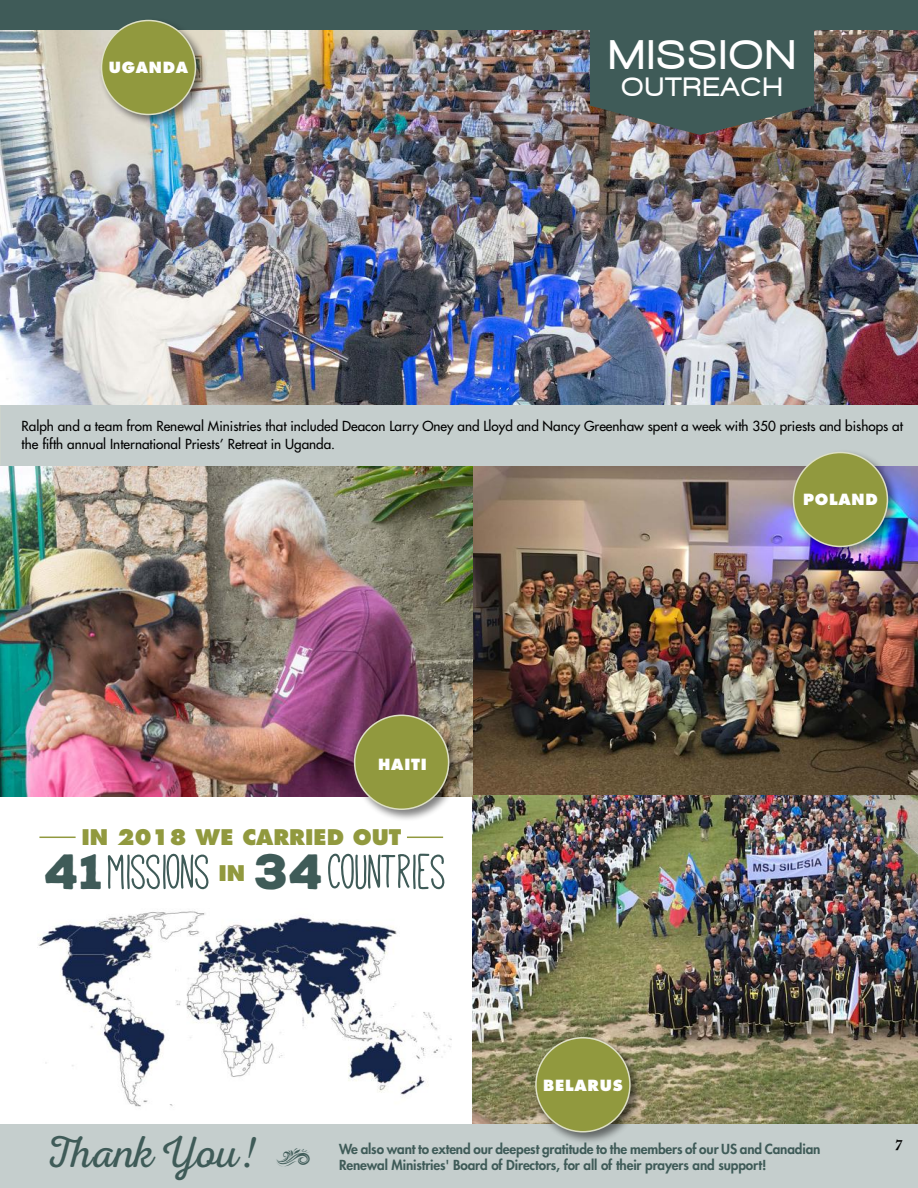
<style>
.page{position:relative;width:918px;height:1188px;background:#fff}
.page>*{position:absolute;margin:0;border:0;box-sizing:border-box;transform-origin:0 0}
.t1{font:54px "Mathlete Bulky";color:#3f5b58}
.t2{font:900 48px "Nexa Rust Sans";color:#3f5b58}
.t3{font:45px "Nexa Rust Script L 0";color:#3f5b58}
.t4{font:900 42px "Walkway";letter-spacing:.1em;color:#fff}
.t5{font:900 27px "Walkway";letter-spacing:.1em;color:#fff}
.t6{font:800 21px "Futura";color:#91993e}
.t7{font:800 15px "Futura";letter-spacing:.05em;color:#fff}
.t8{font:italic 700 15px "New Baskerville";color:#000}
.t9{font:13.5px/18px "Futura";color:#000}
.t10{font:800 13.5px "Futura";letter-spacing:-.01em;color:#3f5b58}
.s1{font-family:"New Baskerville";font-style:italic}
</style>
<div class="page">
<img style="left:0;top:466px;width:918px;height:330px">
<img style="left:0;top:30px;width:918px;height:375px">
<div style="left:0;top:405px;width:918px;height:61px;background:#c5cecd"></div>
<img style="left:472px;top:796px;width:446px;height:329px">
<img style="left:37px;top:911px;width:415px;height:196px">
<div style="left:0;top:1125px;width:918px;height:63px;background:#c5cecd"></div>
<svg style="left:590px;top:30px;width:224px;height:105px;background:#485d5b"></svg>
<div style="left:532px;top:1034px;width:111px;height:110px;background:#000;opacity:.5"></div>
<div style="left:536px;top:1038px;width:94px;height:94px;background:#91993e;border-radius:50%"></div>
<div style="left:535px;top:1037px;width:96px;height:95px;border:2px solid #dee0c5;border-radius:50%"></div>
<div style="left:351px;top:712px;width:110px;height:110px;background:#000;opacity:.5"></div>
<div style="left:355px;top:715px;width:94px;height:94px;background:#91993e;border-radius:50%"></div>
<div style="left:354px;top:715px;width:95px;height:95px;border:2px solid #dee0c5;border-radius:50%"></div>
<hr style="left:407px;top:837px;width:36px;height:1px;background:#91993e">
<hr style="left:39px;top:837px;width:37px;height:1px;background:#91993e">
<div style="left:790px;top:449px;width:110px;height:110px;background:#000;opacity:.5"></div>
<div style="left:793px;top:453px;width:94px;height:93px;background:#91993e;border-radius:50%"></div>
<div style="left:793px;top:452px;width:95px;height:95px;border:2px solid #dee0c5;border-radius:50%"></div>
<div style="left:0;top:0;width:918px;height:30px;background:#3f5b58"></div>
<div style="left:98px;top:17px;width:110px;height:110px;background:#000;opacity:.5"></div>
<div style="left:102px;top:21px;width:93px;height:93px;background:#91993e;border-radius:50%"></div>
<div style="left:101px;top:20px;width:95px;height:95px;border:2px solid #dee0c5;border-radius:50%"></div>
<p class="t7" style="left:109px;top:58px;width:81px">UGANDA</p>
<h3 class="t4" style="left:609px;top:33px;width:187px">MISSION</h3>
<h3 class="t5" style="left:622px;top:73px;width:161px">OUTREACH</h3>
<p class="t9" style="left:22px;top:417px;width:883px">Ralph and a team from Renewal Ministries that included Deacon Larry Oney and Lloyd and Nancy Greenhaw spent a week with 350 priests and bishops at the fifth annual International Priests’ Retreat in Uganda.</p>
<p class="t7" style="left:378px;top:755px;width:50px">HAITI</p>
<h3 class="t6" style="left:82px;top:824px;width:321px">IN 2018 WE CARRIED OUT</h3>
<h2 class="t2" style="left:45px;top:839px;width:61px">41</h2>
<h2 class="t2" style="left:255px;top:839px;width:71px">34</h2>
<h1 class="t1" style="left:108px;top:846px;width:104px">MISSIONS</h1>
<h3 class="t6" style="left:218px;top:860px;width:28px">IN</h3>
<h1 class="t1" style="left:329px;top:846px;width:119px">COUNTRIES</h1>
<p class="t7" style="left:543px;top:1076px;width:81px">BELARUS</p>
<p class="t7" style="left:803px;top:490px;width:76px">POLAND</p>
<h3 class="t3" style="left:48px;top:1128px;width:206px">Thank You<span class="s1">!</span></h3>
<p class="t10" style="left:339px;top:1140px;width:483px">We also want to extend our deepest gratitude to the members of our US and Canadian</p>
<p class="t8" style="left:893px;top:1136px;width:9px">7</p>
<p class="t10" style="left:339px;top:1156px;width:429px">Renewal Ministries' Board of Directors, for all of their prayers and support!</p>
</div>
